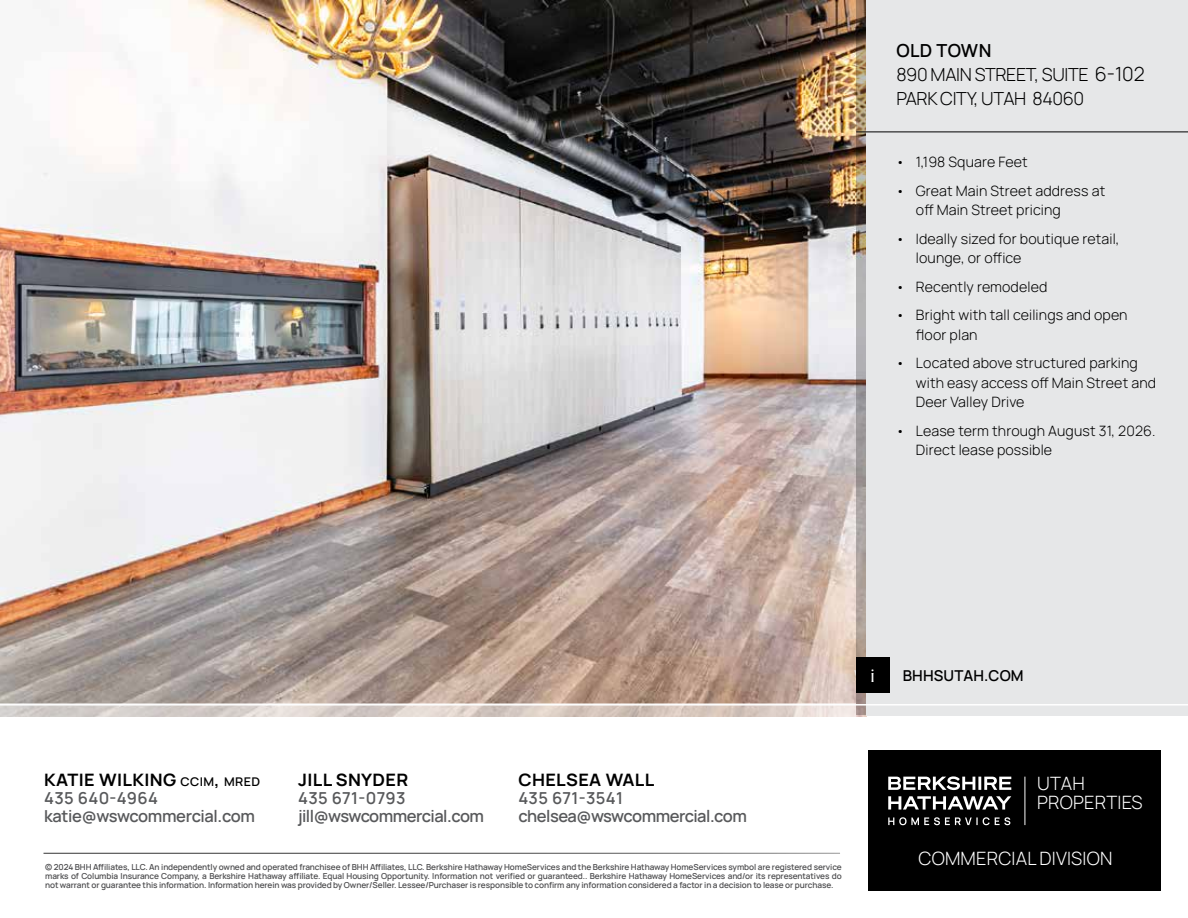
<style>
.page{position:relative;width:1188px;height:918px;background:#fff}
.page>*{position:absolute;margin:0;border:0;box-sizing:border-box;transform-origin:0 0}
.t1{font:300 18.3px/19.6px "Manrope";letter-spacing:.01em;color:#fff}
.t2{font:300 18px/24px "Manrope";letter-spacing:-.02em;color:#000}
.t3{font:18px "Marcellus";color:#fff}
.t4{font:700 17.1px "Manrope";letter-spacing:.02em;color:#000;scale:1.05 1}
.t5{font:600 16.5px/18px "Manrope";letter-spacing:-.03em;color:#58595b}
.t6{font:600 15px "Manrope";letter-spacing:.01em;color:#000}
.t7{font:300 14.25px/19.5px "Manrope";letter-spacing:.01em;color:#000}
.t8{font:600 8.25px/9px "Manrope";letter-spacing:-.01em;color:#4d4d4f;text-align:justify}
.s1{font-weight:600}
.s2{font-size:19.5px}
.s3{color:#e6e7e8}
.s4{font-size:16.5px;color:#e6e7e8}
.s5{font-weight:600;font-size:12px}
</style>
<div class="page">
<img style="left:0;top:0;width:867px;height:717px">
<img style="left:856px;top:0;width:10px;height:716px">
<div style="left:866px;top:0;width:322px;height:716px;background:#e6e7e8"></div>
<hr style="left:856px;top:132px;width:332px;height:1px;background:#000">
<hr style="left:0;top:704px;width:1188px;height:2px;background:#fff">
<svg style="left:0;top:705px;width:856px;height:12px;background:#dad0ca"></svg>
<div style="left:856px;top:658px;width:33px;height:35px;background:#000"></div>
<hr style="left:44px;top:853px;width:796px;height:1px;background:#000">
<div style="left:869px;top:750px;width:292px;height:141px;background:#000"></div>
<svg style="left:888px;top:776px;width:137px;height:49px"></svg>
<h2 class="t2" style="left:896px;top:38px;width:250px"><span class="s1">OLD TOWN<br></span>890 MAIN STREET, SUITE <span class="s2">6-102<br></span>PARK CITY, UTAH 84060</h2>
<h3 class="t7" style="left:896px;top:152px;width:134px">• 1,198 Square Feet</h3>
<h3 class="t7" style="left:916px;top:180px;width:191px;text-indent:-20px">• Great Main Street address at off Main Street pricing</h3>
<h3 class="t7" style="left:916px;top:228px;width:205px;text-indent:-20px">• Ideally sized for boutique retail, lounge, or office</h3>
<h3 class="t7" style="left:896px;top:276px;width:153px">• Recently remodeled</h3>
<h3 class="t7" style="left:916px;top:305px;width:213px;text-indent:-20px">• Bright with tall ceilings and open floor plan</h3>
<h3 class="t7" style="left:916px;top:353px;width:242px;text-indent:-20px">• Located above structured parking with easy access off Main Street and<br>Deer Valley Drive</h3>
<h3 class="t7" style="left:916px;top:420px;width:241px;text-indent:-20px">• Lease term through August 31, 2026.<br>Direct lease possible</h3>
<h2 class="t3" style="left:870px;top:664px;width:6px">i</h2>
<h3 class="t6" style="left:854px;top:665px;width:171px"><span class="s3">WWW</span><span class="s4">.</span>BHHSUTAH.COM</h3>
<h3 class="t4" style="left:44px;top:768px;width:207px">KATIE WILKING <span class="s5">CCIM</span><span class="s1">,</span> <span class="s5">MRED</span></h3>
<h3 class="t5" style="left:44px;top:789px;width:212px">435 640-4964 katie@wswcommercial.com</h3>
<h3 class="t4" style="left:298px;top:768px;width:107px">JILL SNYDER</h3>
<h3 class="t5" style="left:298px;top:789px;width:188px">435 671-0793 jill@wswcommercial.com</h3>
<h3 class="t4" style="left:518px;top:768px;width:131px">CHELSEA WALL</h3>
<h3 class="t5" style="left:518px;top:789px;width:230px">435 671-3541 chelsea@wswcommercial.com</h3>
<p class="t8" style="left:45px;top:862px;width:798px">© 2024 BHH Affiliates, LLC. An independently owned and operated franchisee of BHH Affiliates, LLC. Berkshire Hathaway HomeServices and the Berkshire Hathaway HomeServices symbol are registered service marks of Columbia Insurance Company, a Berkshire Hathaway affiliate. Equal Housing Opportunity. Information not verified or guaranteed.. Berkshire Hathaway HomeServices and/or its representatives do not warrant or guarantee this information. Information herein was provided by Owner/Seller. Lessee/Purchaser is responsible to confirm any information considered a factor in a decision to lease or purchase.</p>
<h1 class="t1" style="left:1037px;top:773px;width:107px">UTAH<br>PROPERTIES</h1>
<h1 class="t1" style="left:919px;top:848px;width:195px">COMMERCIAL DIVISION</h1>
</div>
